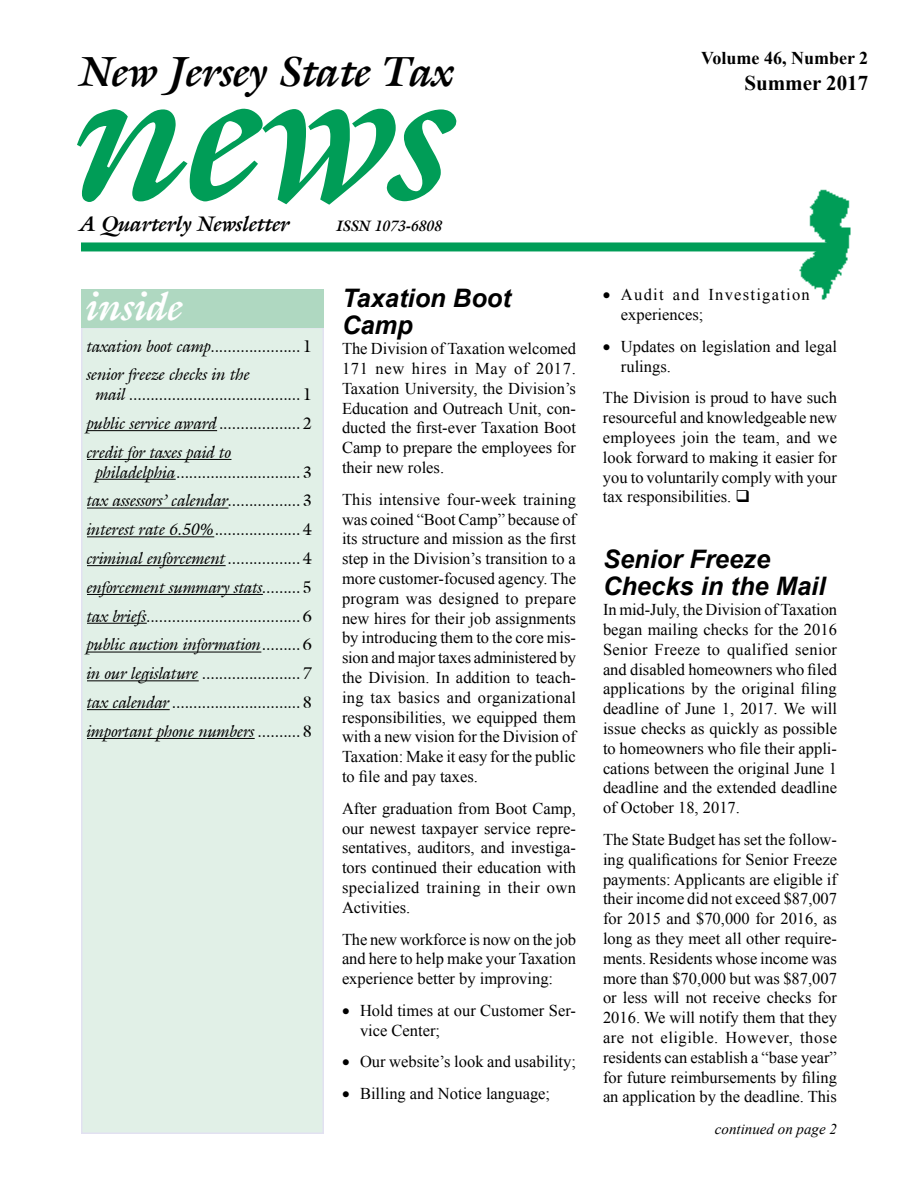
<style>
.page{position:relative;width:918px;height:1188px;background:#fff}
.page>*{position:absolute;margin:0;border:0;box-sizing:border-box;transform-origin:0 0}
.t1{font:192px "Joulliard Bold Italic SWFTE";color:#009d57}
.t2{font:42px "Joulliard Bold Italic SWFTE";color:#000}
.t3{font:39px "Joulliard Bold Italic SWFTE";color:#fff}
.t4{font:italic 700 25.5px/27px "Arial";color:#000}
.t5{font:21px "Joulliard Bold Italic SWFTE";color:#000}
.t6{font:700 21px "Times New Roman";color:#000}
.t7{font:700 18px "Times New Roman";color:#000}
.t8{font:16.5px/19.8px "Times New Roman";color:#000;text-align:justify}
.t9{font:16.5px/28.8px "Joulliard Italic SWFTE";color:#000}
.t10{font:16.5px/19.8px "Times New Roman";letter-spacing:.075em;color:#000}
.t11{font:italic 15px "Times New Roman";color:#000}
.t12{font:15px "Joulliard Bold Italic SWFTE";color:#000}
.s1{font-family:"Joulliard Regular SWFTE"}
</style>
<div class="page">
<div style="left:81px;top:242px;width:756px;height:9px;background:#009d57"></div>
<div style="left:81px;top:327px;width:243px;height:807px;background:#e1f0e7;border:2px solid #e2e1f1"></div>
<div style="left:81px;top:289px;width:243px;height:39px;background:#afd8c1"></div>
<hr style="left:87px;top:430px;width:130px;height:1px;background:#000">
<hr style="left:87px;top:459px;width:144px;height:1px;background:#000">
<hr style="left:96px;top:479px;width:80px;height:1px;background:#000">
<hr style="left:87px;top:508px;width:141px;height:1px;background:#000">
<hr style="left:87px;top:536px;width:127px;height:1px;background:#000">
<hr style="left:87px;top:565px;width:139px;height:1px;background:#000">
<hr style="left:87px;top:594px;width:176px;height:1px;background:#000">
<hr style="left:87px;top:623px;width:60px;height:1px;background:#000">
<hr style="left:87px;top:652px;width:174px;height:1px;background:#000">
<hr style="left:87px;top:680px;width:112px;height:1px;background:#000">
<hr style="left:87px;top:709px;width:83px;height:1px;background:#000">
<hr style="left:87px;top:738px;width:168px;height:1px;background:#000">
<img style="left:797px;top:189px;width:54px;height:111px">
<h2 class="t2" style="left:81px;top:44px;width:376px">New Jersey State Tax</h2>
<h1 class="t1" style="left:81px;top:8px;width:379px">news</h1>
<p class="t5" style="left:81px;top:210px;width:211px">A Quarterly Newsletter</p>
<p class="t12" style="left:337px;top:216px;width:107px">ISSN 1073-6808</p>
<h3 class="t3" style="left:87px;top:281px;width:98px">inside</h3>
<p class="t9" style="left:87px;top:331px;width:227px">taxation boot camp.....................<span class="s1">1 </span>senior freeze checks in the</p>
<p class="t9" style="left:87px;top:380px;width:226px;text-align:justify;text-indent:9px">mail ........................................<span class="s1">1 </span>public service award ...................<span class="s1">2 </span>credit for taxes paid to</p>
<p class="t9" style="left:87px;top:457px;width:226px;text-align:center">philadelphia.............................<span class="s1">3 </span>tax assessors’ calendar.................<span class="s1">3 </span>interest rate 6.50%....................<span class="s1">4 </span>criminal enforcement .................<span class="s1">4 </span>enforcement summary stats.........<span class="s1">5 </span>tax briefs....................................<span class="s1">6 </span>public auction information.........<span class="s1">6 </span>in our legislature .......................<span class="s1">7 </span>tax calendar ..............................<span class="s1">8 </span>important phone numbers ..........<span class="s1">8</span></p>
<h3 class="t4" style="left:342px;top:286px;width:171px">Taxation Boot<br>Camp</h3>
<p class="t8" style="left:342px;top:338px;width:236px">The Division of Taxation welcomed 171 new hires in May of 2017.<br>Taxation University, the Division’s Education and Outreach Unit, con&shy;ducted the first-ever Taxation Boot Camp to prepare the employees for their new roles.</p>
<p class="t8" style="left:342px;top:489px;width:236px">This intensive four-week training was coined “Boot Camp” because of its structure and mission as the first step in the Division’s transition to a more customer-focused agency. The program was designed to prepare new hires for their job assignments by introducing them to the core mis&shy;sion and major taxes administered by the Division. In addition to teach&shy;ing tax basics and organizational responsibilities, we equipped them with a new vision for the Division of Taxation: Make it easy for the public to file and pay taxes.</p>
<p class="t8" style="left:342px;top:798px;width:236px">After graduation from Boot Camp, our newest taxpayer service repre&shy;sentatives, auditors, and investiga&shy;tors continued their education with specialized training in their own Activities.</p>
<p class="t8" style="left:342px;top:929px;width:236px">The new workforce is now on the job and here to help make your Taxation experience better by improving:</p>
<p class="t8" style="left:360px;top:1000px;width:218px;text-indent:-18px">• Hold times at our Customer Ser&shy;vice Center;</p>
<p class="t8" style="left:342px;top:1052px;width:236px">• Our website’s look and usability;</p>
<p class="t8" style="left:342px;top:1084px;width:210px">• Billing and Notice language;</p>
<p class="t7" style="left:701px;top:46px;width:169px">Volume 46, Number 2</p>
<p class="t6" style="left:744px;top:68px;width:125px">Summer 2017</p>
<p class="t10" style="left:621px;top:284px;width:190px;text-indent:-18px">• Audit and Investigation experiences;</p>
<p class="t8" style="left:621px;top:336px;width:218px;text-indent:-18px">• Updates on legislation and legal rulings.</p>
<p class="t8" style="left:603px;top:388px;width:236px">The Division is proud to have such resourceful and knowledgeable new employees join the team, and we look forward to making it easier for you to voluntarily comply with your tax responsibilities. ❑</p>
<h3 class="t4" style="left:603px;top:547px;width:224px">Senior Freeze<br>Checks in the Mail</h3>
<p class="t8" style="left:603px;top:600px;width:236px">In mid-July, the Division of Taxation began mailing checks for the 2016<br>Senior Freeze to qualified senior and disabled homeowners who filed applications by the original filing deadline of June 1, 2017. We will issue checks as quickly as possible to homeowners who file their appli&shy;cations between the original June 1 deadline and the extended deadline of October 18, 2017.</p>
<p class="t8" style="left:603px;top:829px;width:236px">The State Budget has set the follow&shy;ing qualifications for Senior Freeze payments: Applicants are eligible if their income did not exceed $87,007 for 2015 and $70,000 for 2016, as long as they meet all other require&shy;ments. Residents whose income was more than $70,000 but was $87,007 or less will not receive checks for 2016. We will notify them that they are not eligible. However, those residents can establish a “base year” for future reimbursements by filing an application by the deadline. This</p>
<p class="t11" style="left:715px;top:1119px;width:124px">continued on page 2</p>
</div>
